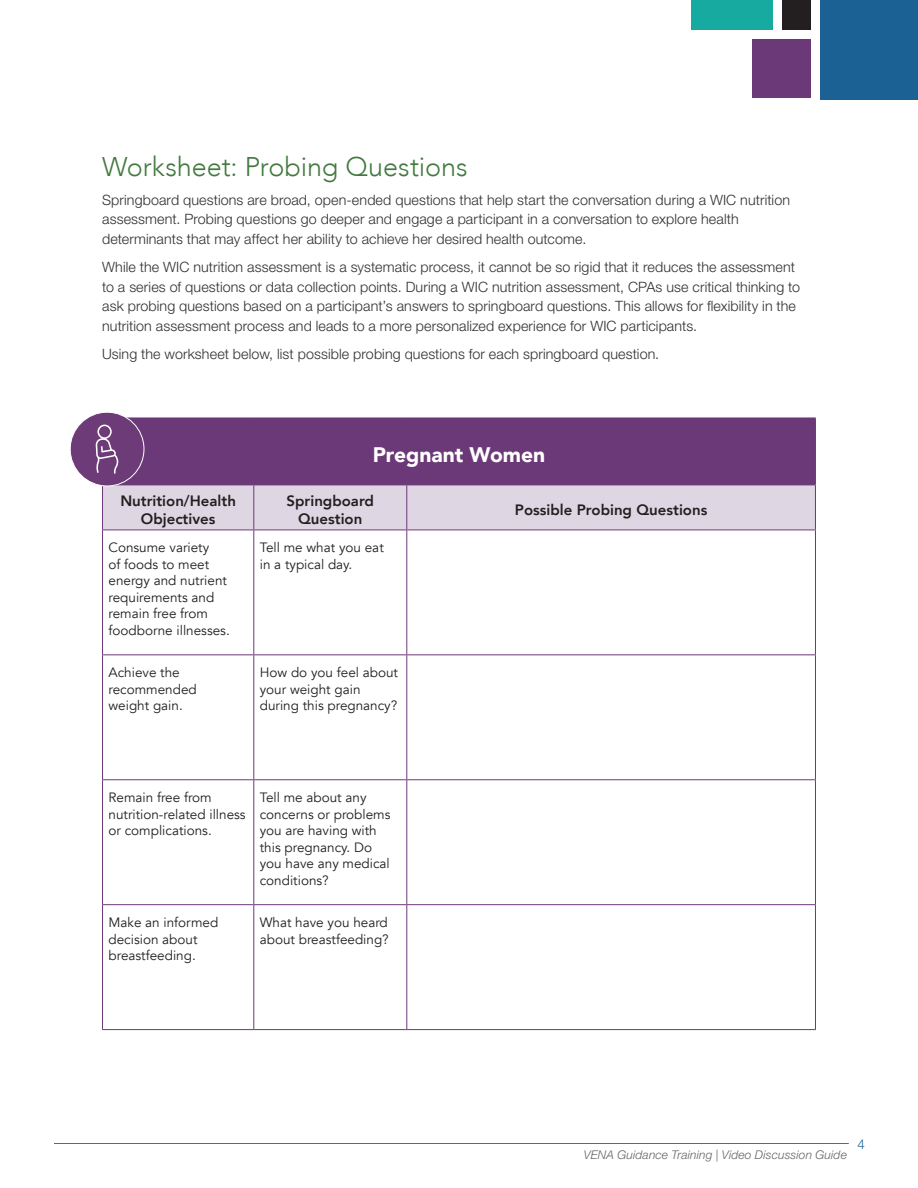
<style>
.page{position:relative;width:918px;height:1188px;background:#fff}
.page>*{position:absolute;margin:0;border:0;box-sizing:border-box;transform-origin:0 0}
.t1{font:300 27px "Avenir";letter-spacing:-.005em;color:#437a40}
.t2{font:900 21px "Avenir";color:#fff}
.t3{font:800 15px/18px "Avenir";color:#231f20;text-align:center}
.t4{font:300 14.25px/19.5px "Helvetica Neue LT Std";letter-spacing:.01em;color:#312f30}
.t5{font:13.5px/16.5px "Avenir";color:#231f20}
.t6{font:300 13.5px "Helvetica Neue LT Std";color:#1b6194}
.t7{font:italic 300 12px "Helvetica Neue LT Std";letter-spacing:.015em;color:#636366}
</style>
<div class="page">
<hr style="left:54px;top:1143px;width:795px;height:1px;background:#1b6194">
<div style="left:103px;top:418px;width:712px;height:67px;background:#6c3978"></div>
<div style="left:103px;top:486px;width:712px;height:44px;background:#ded6e2"></div>
<svg style="left:103px;top:531px;width:712px;height:498px"></svg>
<hr style="left:815px;top:418px;width:1px;height:67px;background:#6c3978">
<hr style="left:102px;top:485px;width:1px;height:45px;background:#6c3978">
<hr style="left:253px;top:485px;width:1px;height:45px;background:#6c3978">
<hr style="left:406px;top:485px;width:1px;height:45px;background:#6c3978">
<hr style="left:815px;top:485px;width:1px;height:45px;background:#6c3978">
<hr style="left:102px;top:530px;width:152px;height:1px;background:#6c3978">
<hr style="left:102px;top:530px;width:1px;height:124px;background:#6c3978">
<hr style="left:254px;top:530px;width:153px;height:1px;background:#6c3978">
<hr style="left:253px;top:530px;width:1px;height:124px;background:#6c3978">
<hr style="left:407px;top:530px;width:409px;height:1px;background:#6c3978">
<hr style="left:406px;top:530px;width:1px;height:124px;background:#6c3978">
<hr style="left:815px;top:530px;width:1px;height:124px;background:#6c3978">
<hr style="left:102px;top:654px;width:152px;height:1px;background:#6c3978">
<hr style="left:102px;top:655px;width:1px;height:124px;background:#6c3978">
<hr style="left:254px;top:654px;width:153px;height:1px;background:#6c3978">
<hr style="left:253px;top:655px;width:1px;height:124px;background:#6c3978">
<hr style="left:407px;top:654px;width:409px;height:1px;background:#6c3978">
<hr style="left:406px;top:655px;width:1px;height:124px;background:#6c3978">
<hr style="left:815px;top:655px;width:1px;height:124px;background:#6c3978">
<hr style="left:102px;top:779px;width:152px;height:1px;background:#6c3978">
<hr style="left:102px;top:780px;width:1px;height:124px;background:#6c3978">
<hr style="left:254px;top:779px;width:153px;height:1px;background:#6c3978">
<hr style="left:253px;top:780px;width:1px;height:124px;background:#6c3978">
<hr style="left:407px;top:779px;width:409px;height:1px;background:#6c3978">
<hr style="left:406px;top:780px;width:1px;height:124px;background:#6c3978">
<hr style="left:815px;top:780px;width:1px;height:124px;background:#6c3978">
<hr style="left:102px;top:904px;width:152px;height:1px;background:#6c3978">
<hr style="left:102px;top:905px;width:1px;height:124px;background:#6c3978">
<hr style="left:254px;top:904px;width:153px;height:1px;background:#6c3978">
<hr style="left:253px;top:905px;width:1px;height:124px;background:#6c3978">
<hr style="left:407px;top:904px;width:409px;height:1px;background:#6c3978">
<hr style="left:406px;top:905px;width:1px;height:124px;background:#6c3978">
<hr style="left:815px;top:905px;width:1px;height:124px;background:#6c3978">
<hr style="left:102px;top:1029px;width:152px;height:1px;background:#6c3978">
<hr style="left:254px;top:1029px;width:153px;height:1px;background:#6c3978">
<hr style="left:407px;top:1029px;width:409px;height:1px;background:#6c3978">
<hr style="left:102px;top:485px;width:152px;height:1px;background:#6c3978">
<hr style="left:254px;top:485px;width:153px;height:1px;background:#6c3978">
<hr style="left:407px;top:485px;width:409px;height:1px;background:#6c3978">
<div style="left:70px;top:412px;width:74px;height:74px;background:#6c3b78;border-radius:50%"></div>
<div style="left:70px;top:412px;width:74px;height:74px;border:1px solid #fff;border-radius:50%"></div>
<svg style="left:96px;top:425px;width:23px;height:49px"></svg>
<div style="left:752px;top:39px;width:59px;height:59px;background:#6c3978"></div>
<div style="left:783px;top:0;width:28px;height:29px;background:#231f20"></div>
<div style="left:820px;top:0;width:98px;height:99px;background:#1b6194"></div>
<div style="left:692px;top:0;width:81px;height:29px;background:#17aaa1"></div>
<h2 class="t1" style="left:102px;top:151px;width:367px">Worksheet: Probing Questions</h2>
<p class="t4" style="left:102px;top:190px;width:689px">Springboard questions are broad, open-ended questions that help start the conversation during a WIC nutrition assessment. Probing questions go deeper and engage a participant in a conversation to explore health determinants that may affect her ability to achieve her desired health outcome.</p>
<p class="t4" style="left:102px;top:257px;width:700px">While the WIC nutrition assessment is a systematic process, it cannot be so rigid that it reduces the assessment to a series of questions or data collection points. During a WIC nutrition assessment, CPAs use critical thinking to ask probing questions based on a participant’s answers to springboard questions. This allows for flexibility in the nutrition assessment process and leads to a more personalized experience for WIC participants.</p>
<p class="t4" style="left:102px;top:344px;width:559px">Using the worksheet below, list possible probing questions for each springboard question.</p>
<h3 class="t2" style="left:373px;top:437px;width:174px">Pregnant Women</h3>
<p class="t3" style="left:120px;top:492px;width:117px">Nutrition/Health<br>Objectives</p>
<p class="t3" style="left:287px;top:492px;width:89px">Springboard<br>Question</p>
<p class="t3" style="left:515px;top:501px;width:194px">Possible Probing Questions</p>
<p class="t5" style="left:109px;top:540px;width:123px">Consume variety<br>of foods to meet energy and nutrient requirements and remain free from foodborne illnesses.</p>
<p class="t5" style="left:260px;top:540px;width:126px">Tell me what you eat in a typical day.</p>
<p class="t5" style="left:109px;top:665px;width:90px">Achieve the recommended weight gain.</p>
<p class="t5" style="left:260px;top:665px;width:140px">How do you feel about your weight gain during this pregnancy?</p>
<p class="t5" style="left:109px;top:790px;width:139px">Remain free from nutrition-related illness or complications.</p>
<p class="t5" style="left:260px;top:790px;width:132px">Tell me about any concerns or problems you are having with this pregnancy. Do you have any medical conditions?</p>
<p class="t5" style="left:109px;top:914px;width:111px">Make an informed decision about breastfeeding.</p>
<p class="t5" style="left:260px;top:914px;width:130px">What have you heard about breastfeeding?</p>
<p class="t7" style="left:584px;top:1147px;width:265px">VENA Guidance Training | Video Discussion Guide</p>
<p class="t6" style="left:858px;top:1136px;width:9px">4</p>
</div>
